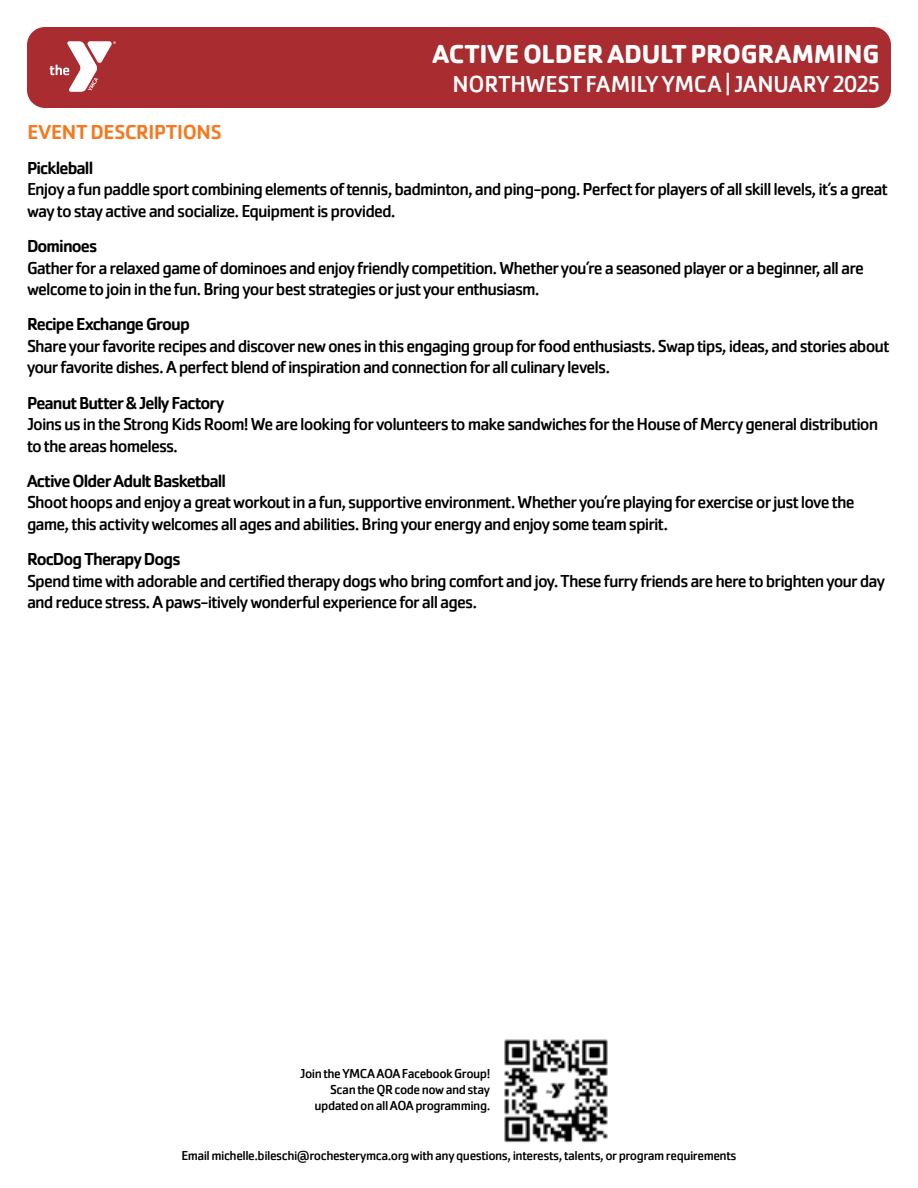
<style>
.page{position:relative;width:918px;height:1188px;background:#fff}
.page>*{position:absolute;margin:0;border:0;box-sizing:border-box;transform-origin:0 0}
.t1{font:700 27px "Cachet Pro";letter-spacing:-.01em;color:#fff}
.t2{font:24px "Cachet Pro";letter-spacing:-.015em;color:#fff}
.t3{font:500 21px "Cachet Pro";letter-spacing:-.015em;color:#f47920}
.t4{font:18px/21.6px "Cachet Pro";letter-spacing:-.05em;color:#000}
.t5{font:500 18px "Cachet Pro";letter-spacing:-.05em;color:#000}
.t6{font:13.5px/16.2px "Cachet Pro";letter-spacing:-.035em;color:#000;text-align:right}
</style>
<div class="page">
<div style="left:27px;top:27px;width:864px;height:81px;background:#a92c31;border-radius:18px"></div>
<svg style="left:50px;top:41px;width:66px;height:51px"></svg>
<img style="left:504px;top:1039px;width:104px;height:104px">
<h1 class="t1" style="left:432px;top:37px;width:449px">ACTIVE OLDER ADULT PROGRAMMING</h1>
<h2 class="t2" style="left:453px;top:70px;width:429px">NORTHWEST FAMILY YMCA | JANUARY 2025</h2>
<p class="t3" style="left:27px;top:119px;width:196px">EVENT DESCRIPTIONS</p>
<p class="t5" style="left:27px;top:157px;width:68px">Pickleball</p>
<p class="t4" style="left:27px;top:179px;width:863px">Enjoy a fun paddle sport combining elements of tennis, badminton, and ping-pong. Perfect for players of all skill levels, it’s a great way to stay active and socialize. Equipment is provided.</p>
<p class="t5" style="left:27px;top:235px;width:72px">Dominoes</p>
<p class="t4" style="left:27px;top:257px;width:839px">Gather for a relaxed game of dominoes and enjoy friendly competition. Whether you’re a seasoned player or a beginner, all are welcome to join in the fun. Bring your best strategies or just your enthusiasm.</p>
<p class="t5" style="left:27px;top:314px;width:164px">Recipe Exchange Group</p>
<p class="t4" style="left:27px;top:335px;width:864px">Share your favorite recipes and discover new ones in this engaging group for food enthusiasts. Swap tips, ideas, and stories about your favorite dishes. A perfect blend of inspiration and connection for all culinary levels.</p>
<p class="t5" style="left:27px;top:392px;width:199px">Peanut Butter &amp; Jelly Factory</p>
<p class="t4" style="left:27px;top:414px;width:853px">Joins us in the Strong Kids Room! We are looking for volunteers to make sandwiches for the House of Mercy general distribution to the areas homeless.</p>
<p class="t5" style="left:27px;top:470px;width:201px">Active Older Adult Basketball</p>
<p class="t4" style="left:27px;top:492px;width:829px">Shoot hoops and enjoy a great workout in a fun, supportive environment. Whether you’re playing for exercise or just love the game, this activity welcomes all ages and abilities. Bring your energy and enjoy some team spirit.</p>
<p class="t5" style="left:27px;top:549px;width:155px">RocDog Therapy Dogs</p>
<p class="t4" style="left:27px;top:570px;width:860px">Spend time with adorable and certified therapy dogs who bring comfort and joy. These furry friends are here to brighten your day and reduce stress. A paws-itively wonderful experience for all ages.</p>
<p class="t6" style="left:300px;top:1065px;width:192px">Join the YMCA AOA Facebook Group!<br>Scan the QR code now and stay updated on all AOA programming.</p>
<p class="t6" style="left:181px;top:1147px;width:557px">Email michelle.bileschi@rochesterymca.org with any questions, interests, talents, or program requirements</p>
</div>
